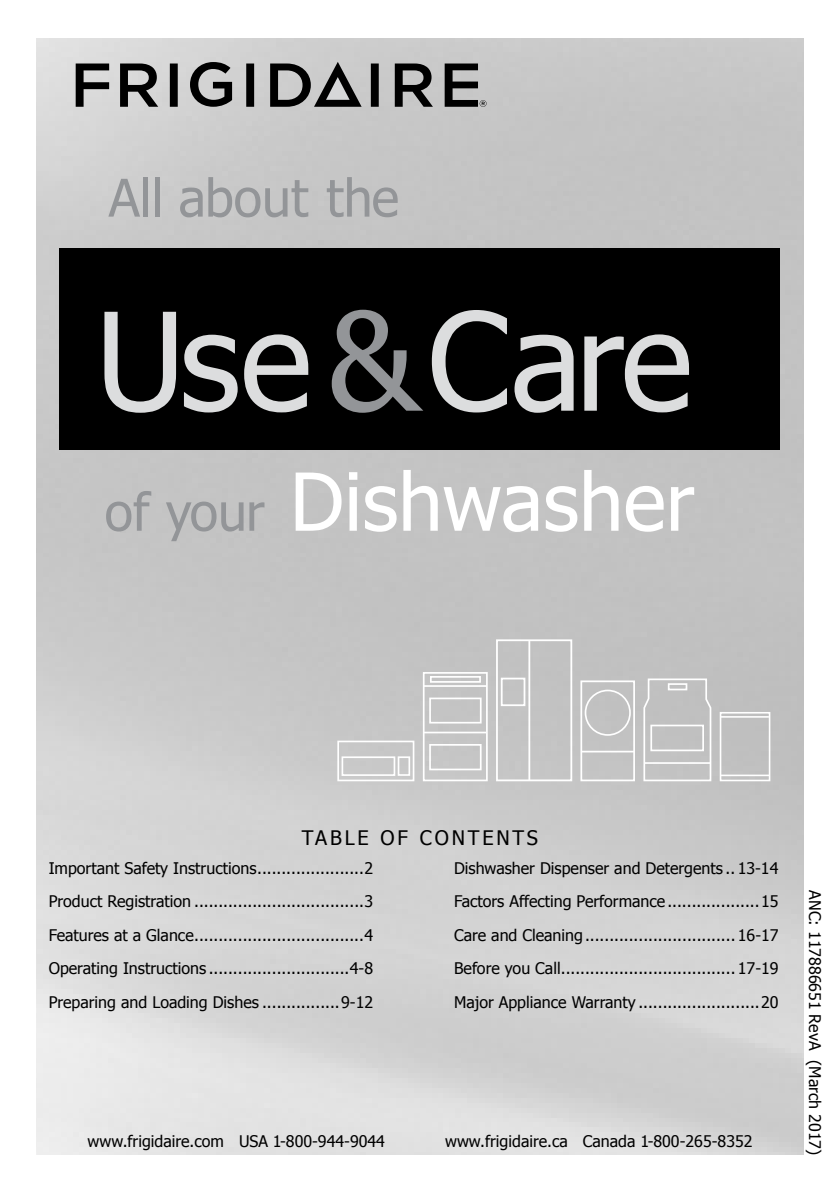
<style>
.page{position:relative;width:840px;height:1191px;background:#fff}
.page>*{position:absolute;margin:0;border:0;box-sizing:border-box;transform-origin:0 0}
.t1{font:136px "Tahoma";letter-spacing:-.025em;color:#dcddde}
.t2{font:80px "Tahoma";color:#fff}
.t3{font:52px "Tahoma";color:#939598}
.t4{font:20px "Tahoma";letter-spacing:.14em;color:#000}
.t5{font:16px/33.6px "Tahoma";color:#000;text-align:justify}
.s1{color:#939598}
.s2{font-size:52px;color:#939598}
</style>
<div class="page">
<img style="left:36px;top:38px;width:767px;height:1117px">
<div style="left:60px;top:248px;width:720px;height:201px;background:#000"></div>
<div style="left:580px;top:680px;width:54px;height:101px;border:2px solid #fff"></div>
<div style="left:584px;top:689px;width:46px;height:47px;border:2px solid #fff;border-radius:50%"></div>
<hr style="left:581px;top:750px;width:52px;height:2px;background:#fff">
<div style="left:429px;top:676px;width:51px;height:6px;border:2px solid #fff"></div>
<div style="left:422px;top:672px;width:65px;height:109px;border:2px solid #fff"></div>
<div style="left:429px;top:697px;width:52px;height:26px;border:2px solid #fff"></div>
<div style="left:429px;top:744px;width:52px;height:26px;border:2px solid #fff"></div>
<hr style="left:423px;top:731px;width:63px;height:2px;background:#fff">
<hr style="left:423px;top:685px;width:63px;height:2px;background:#fff">
<div style="left:719px;top:712px;width:51px;height:69px;border:2px solid #fff"></div>
<hr style="left:720px;top:774px;width:48px;height:2px;background:#fff">
<hr style="left:720px;top:716px;width:48px;height:1px;background:#fff">
<svg style="left:642px;top:677px;width:69px;height:105px;background:#c6c6c6"></svg>
<div style="left:650px;top:724px;width:53px;height:27px;border:2px solid #fff"></div>
<hr style="left:644px;top:762px;width:65px;height:2px;background:#fff">
<div style="left:667px;top:683px;width:20px;height:7px;border:2px solid #fff"></div>
<div style="left:496px;top:639px;width:76px;height:142px;border:2px solid #fff"></div>
<div style="left:500px;top:677px;width:25px;height:29px;border:2px solid #fff"></div>
<hr style="left:528px;top:641px;width:2px;height:139px;background:#fff">
<div style="left:337px;top:740px;width:77px;height:41px;border:2px solid #fff"></div>
<div style="left:341px;top:756px;width:54px;height:20px;border:2px solid #fff"></div>
<div style="left:397px;top:756px;width:13px;height:20px;border:2px solid #fff"></div>
<svg style="left:370px;top:63px;width:8px;height:44px"></svg>
<svg style="left:190px;top:62px;width:42px;height:45px;background:#6f6f6f"></svg>
<svg style="left:76px;top:63px;width:33px;height:44px"></svg>
<svg style="left:120px;top:63px;width:38px;height:44px;background:#5f5f5f"></svg>
<svg style="left:170px;top:63px;width:8px;height:44px"></svg>
<svg style="left:246px;top:63px;width:8px;height:44px"></svg>
<svg style="left:394px;top:63px;width:38px;height:44px;background:#595959"></svg>
<svg style="left:270px;top:62px;width:91px;height:45px;background:#777"></svg>
<svg style="left:444px;top:63px;width:42px;height:44px;background:#696969"></svg>
<h3 class="t3" style="left:109px;top:177px;width:292px">All about the</h3>
<h1 class="t1" style="left:96px;top:307px;width:598px">Use <span class="s1">&amp;</span> Care</h1>
<h2 class="t2" style="left:105px;top:469px;width:591px"><span class="s2">of your</span> Dishwasher</h2>
<p class="t4" style="left:302px;top:829px;width:237px">TABLE OF CONTENTS</p>
<p class="t5" style="left:49px;top:852px;width:326px">Important Safety Instructions ......................2<br>Product Registration ...................................3<br>Features at a Glance ...................................4<br>Operating Instructions .............................4-8<br>Preparing and Loading Dishes ................9-12</p>
<p class="t5" style="left:454px;top:852px;width:326px">Dishwasher Dispenser and Detergents ..13-14<br>Factors Affecting Performance ...................15<br>Care and Cleaning ...............................16-17<br>Before you Call ....................................17-19<br>Major Appliance Warranty .........................20</p>
<p class="t5" style="left:88px;top:1125px;width:299px">www.frigidaire.com USA 1-800-944-9044</p>
<p class="t5" style="left:445px;top:1125px;width:309px">www.frigidaire.ca Canada 1-800-265-8352</p>
<p class="t5" style="left:829px;top:890px;width:266px;rotate:90deg">ANC: 117886651 RevA (March 2017)</p>
</div>
